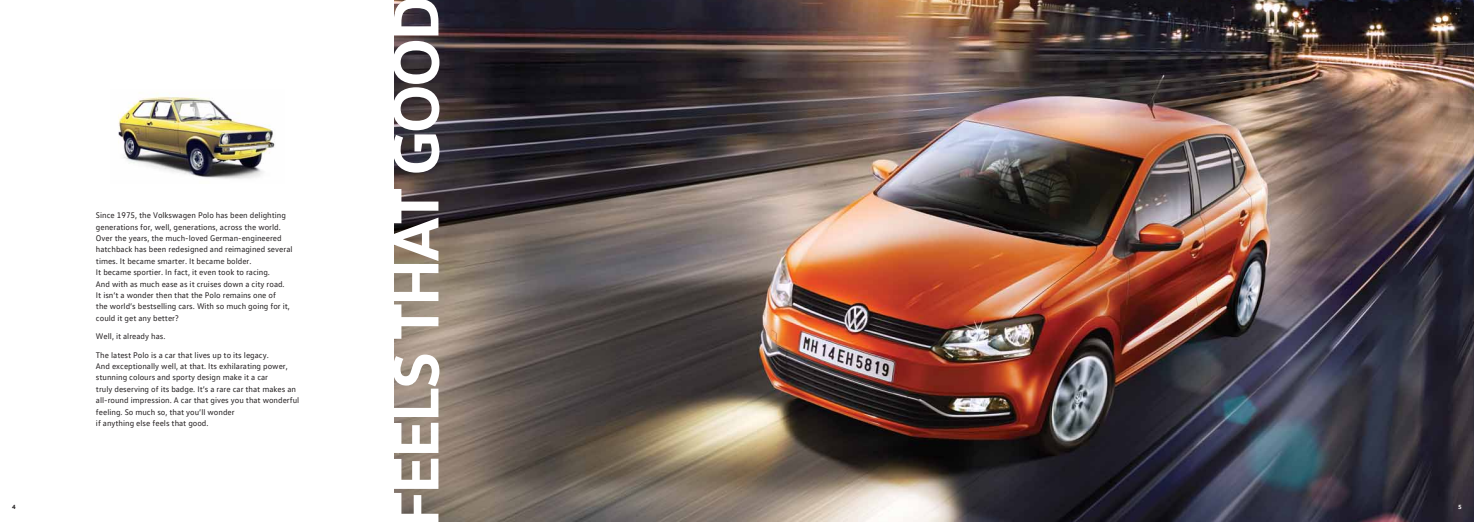
<style>
.page{position:relative;width:1474px;height:522px;background:#fff}
.page>*{position:absolute;margin:0;border:0;box-sizing:border-box;transform-origin:0 0}
.t1{font:700 65.62px "VW Head";letter-spacing:-.045em;color:#fff}
.t2{font:8.31px/11.4px "VW Text";color:#231f20}
.t3{font:700 6.12px "VW Head";color:#231f20}
.t4{font:700 6.12px "VW Head";color:#fff}
</style>
<div class="page">
<img style="left:394px;top:0;width:1080px;height:521px">
<img style="left:118px;top:96px;width:157px;height:83px">
<p class="t1" style="left:377px;top:527px;width:533px;rotate:-90deg">FEELS THAT GOOD</p>
<p class="t2" style="left:96px;top:210px;width:198px">Since 1975, the Volkswagen Polo has been delighting generations for, well, generations, across the world.<br>Over the years, the much-loved German-engineered hatchback has been redesigned and reimagined several times. It became smarter. It became bolder.<br>It became sportier. In fact, it even took to racing.<br>And with as much ease as it cruises down a city road.<br>It isn’t a wonder then that the Polo remains one of<br>the world’s bestselling cars. With so much going for it, could it get any better?</p>
<p class="t2" style="left:96px;top:331px;width:71px">Well, it already has.</p>
<p class="t2" style="left:96px;top:349px;width:205px">The latest Polo is a car that lives up to its legacy.<br>And exceptionally well, at that. Its exhilarating power, stunning colours and sporty design make it a car<br>truly deserving of its badge. It’s a rare car that makes an all-round impression. A car that gives you that wonderful feeling. So much so, that you’ll wonder<br>if anything else feels that good.</p>
<p class="t3" style="left:12px;top:503px;width:5px">4</p>
<p class="t4" style="left:1458px;top:503px;width:5px">5</p>
</div>
